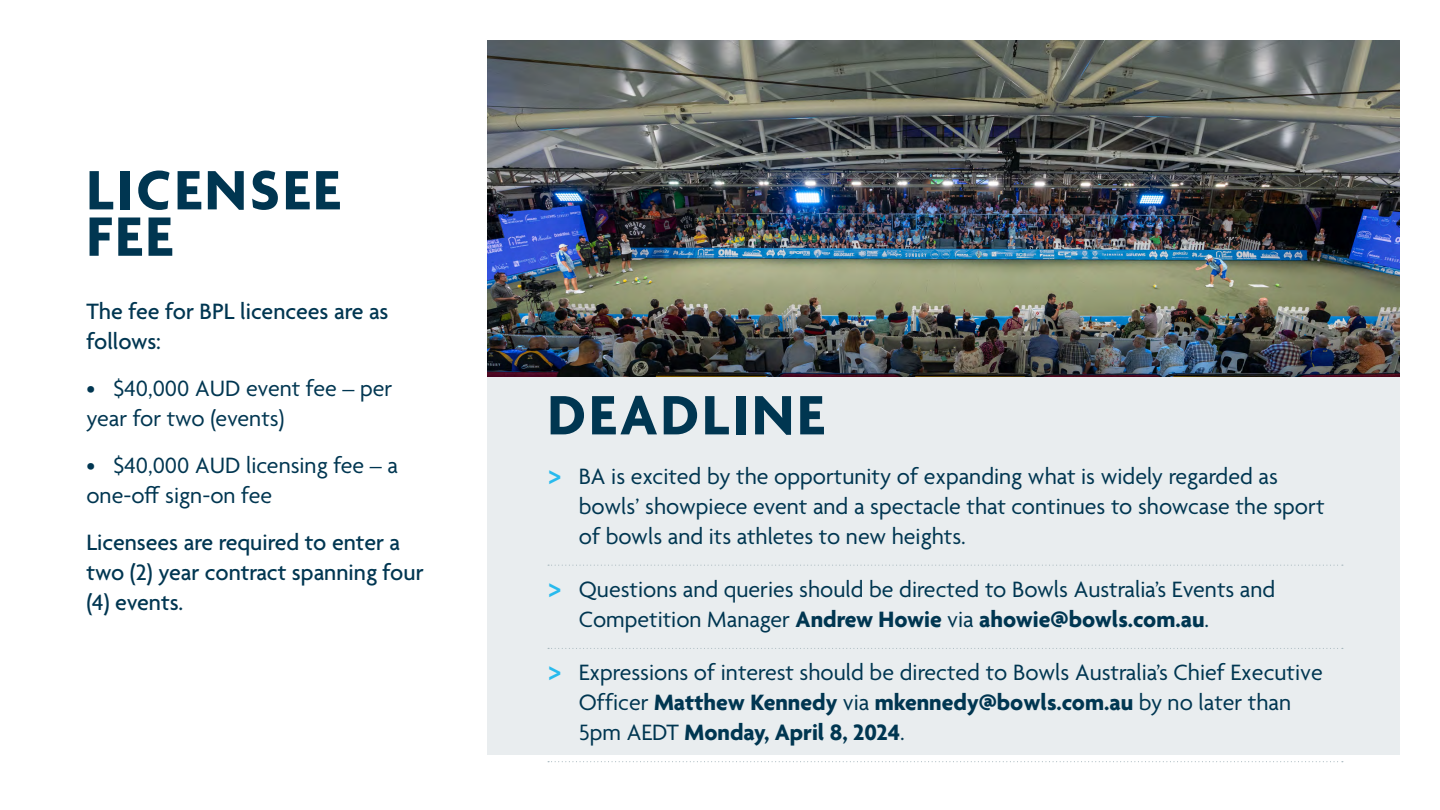
<style>
.page{position:relative;width:1440px;height:810px;background:#fff}
.page>*{position:absolute;margin:0;border:0;box-sizing:border-box;transform-origin:0 0}
.t1{font:700 60px/46.3px "Agenda";letter-spacing:.05em;color:#003651}
.Body_Copy{font:24px/30px "Agenda";color:#003651}
.Body_Copy-2{font:500 24px/30px "Agenda";color:#003651}
.s1{font-family:"Acumin Pro";font-weight:700;color:#28baed}
.s2{font-weight:700}
</style>
<div class="page">
<img style="left:487px;top:40px;width:912px;height:337px">
<div style="left:487px;top:377px;width:913px;height:377px;background:#e9edef"></div>
<svg style="left:548px;top:565px;width:795px;height:1px"></svg>
<svg style="left:548px;top:648px;width:795px;height:1px"></svg>
<svg style="left:548px;top:761px;width:795px;height:1px"></svg>
<h1 class="t1" style="left:86px;top:171px;width:255px">LICENSEE<br>FEE</h1>
<p class="Body_Copy-2" style="left:86px;top:297px;width:304px">The fee for BPL licencees are as follows:</p>
<p class="Body_Copy" style="left:86px;top:375px;width:307px">• $40,000 AUD event fee – per year for two (events)</p>
<p class="Body_Copy" style="left:86px;top:452px;width:313px">• $40,000 AUD licensing fee – a one-off sign-on fee</p>
<p class="Body_Copy-2" style="left:86px;top:529px;width:339px">Licensees are required to enter a two (2) year contract spanning four (4) events.</p>
<h1 class="t1" style="left:548px;top:396px;width:278px">DEADLINE</h1>
<p class="Body_Copy" style="left:579px;top:462px;width:747px;text-indent:-31px"><span class="s1">&gt;</span> BA is excited by the opportunity of expanding what is widely regarded as bowls’ showpiece event and a spectacle that continues to showcase the sport of bowls and its athletes to new heights.</p>
<p class="Body_Copy" style="left:579px;top:576px;width:698px;text-indent:-31px"><span class="s1">&gt;</span> Questions and queries should be directed to Bowls Australia’s Events and<br>Competition Manager <span class="s2">Andrew Howie</span> via <span class="s2">ahowie@bowls.com.au</span>.</p>
<p class="Body_Copy" style="left:579px;top:659px;width:746px;text-indent:-31px"><span class="s1">&gt;</span> Expressions of interest should be directed to Bowls Australia’s Chief Executive<br>Officer <span class="s2">Matthew Kennedy</span> via <span class="s2">mkennedy@bowls.com.au</span> by no later than<br>5pm AEDT <span class="s2">Monday, April 8, 2024</span>.</p>
</div>
